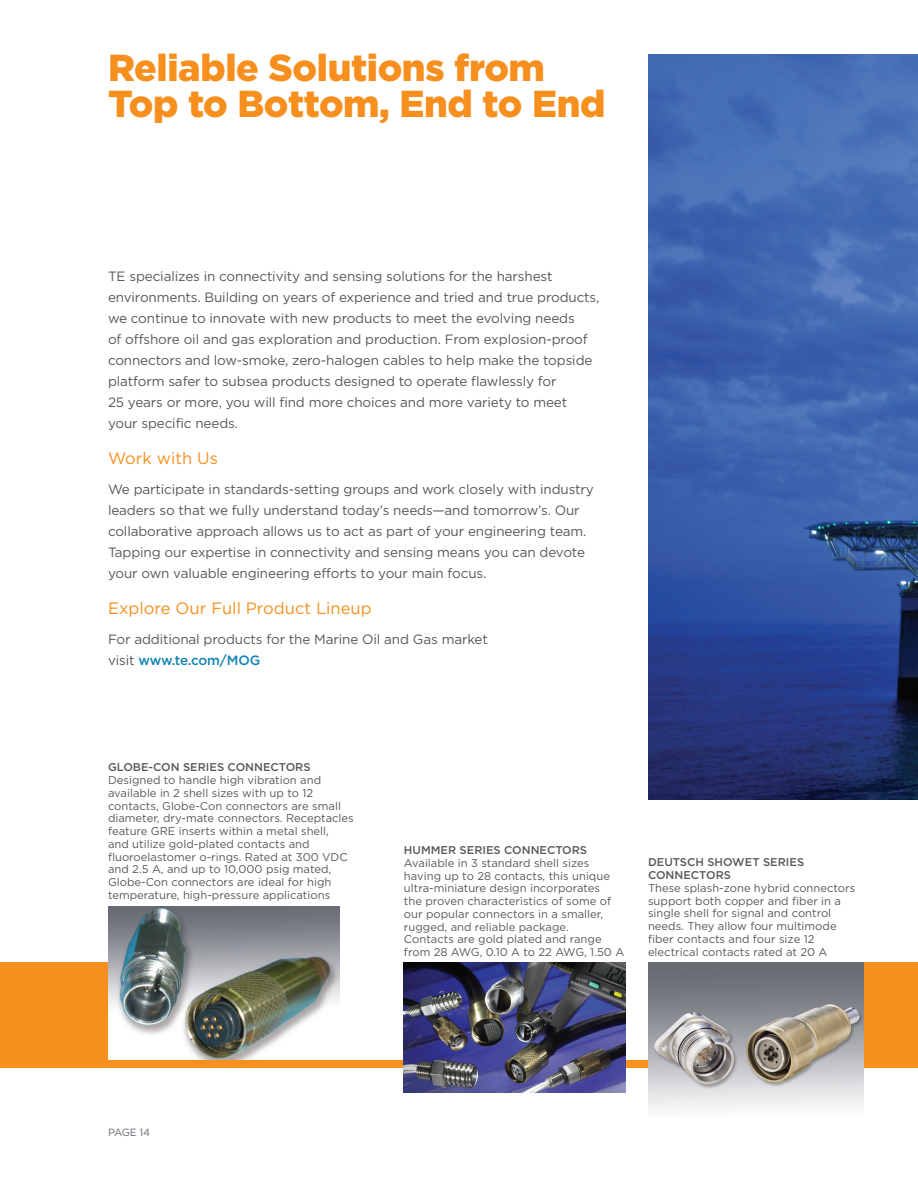
<style>
.page{position:relative;width:918px;height:1188px;background:#fff}
.page>*{position:absolute;margin:0;border:0;box-sizing:border-box;transform-origin:0 0}
.t1{font:900 37.5px/36px "Gotham";letter-spacing:-.01em;color:#f68f1e}
.t2{font:16.5px "Gotham";color:#f68f1e}
.t3{font:13.5px/21px "Gotham";letter-spacing:-.01em;color:#57585a}
.t4{font:11.25px/12.8px "Gotham";color:#57585a}
.t5{font:500 11.25px/12.8px "Gotham";color:#57585a}
.t6{font:10.5px "Gotham";letter-spacing:-.04em;color:#696b73}
.s1{font-weight:500;color:#1384b4}
</style>
<div class="page">
<img style="left:648px;top:54px;width:270px;height:745px">
<div style="left:864px;top:962px;width:54px;height:103px;background:#f68f1e"></div>
<div style="left:0;top:962px;width:118px;height:102px;background:#f68f1e"></div>
<div style="left:0;top:1060px;width:918px;height:8px;background:#f68f1e"></div>
<img style="left:648px;top:962px;width:216px;height:147px">
<img style="left:404px;top:962px;width:221px;height:131px">
<img style="left:108px;top:906px;width:231px;height:154px">
<h1 class="t1" style="left:108px;top:49px;width:499px">Reliable Solutions from<br>Top to Bottom, End to End</h1>
<p class="t3" style="left:108px;top:265px;width:493px">TE specializes in connectivity and sensing solutions for the harshest environments. Building on years of experience and tried and true products, we continue to innovate with new products to meet the evolving needs<br>of offshore oil and gas exploration and production. From explosion-proof connectors and low-smoke, zero-halogen cables to help make the topside platform safer to subsea products designed to operate flawlessly for<br>25 years or more, you will find more choices and more variety to meet your specific needs.</p>
<p class="t2" style="left:108px;top:448px;width:111px">Work with Us</p>
<p class="t3" style="left:108px;top:478px;width:487px">We participate in standards-setting groups and work closely with industry leaders so that we fully understand today’s needs—and tomorrow’s. Our collaborative approach allows us to act as part of your engineering team.<br>Tapping our expertise in connectivity and sensing means you can devote your own valuable engineering efforts to your main focus.</p>
<p class="t2" style="left:108px;top:598px;width:265px">Explore Our Full Product Lineup</p>
<p class="t3" style="left:108px;top:628px;width:381px">For additional products for the Marine Oil and Gas market visit <span class="s1">www.te.com/MOG</span></p>
<p class="t5" style="left:108px;top:761px;width:204px">GLOBE-CON SERIES CONNECTORS</p>
<p class="t4" style="left:108px;top:774px;width:247px">Designed to handle high vibration and available in 2 shell sizes with up to 12 contacts, Globe-Con connectors are small diameter, dry-mate connectors. Receptacles feature GRE inserts within a metal shell,<br>and utilize gold-plated contacts and fluoroelastomer o-rings. Rated at 300 VDC and 2.5 A, and up to 10,000 psig mated, Globe-Con connectors are ideal for high temperature, high-pressure applications</p>
<p class="t5" style="left:404px;top:844px;width:185px">HUMMER SERIES CONNECTORS</p>
<p class="t4" style="left:404px;top:856px;width:222px">Available in 3 standard shell sizes having up to 28 contacts, this unique ultra-miniature design incorporates<br>the proven characteristics of some of our popular connectors in a smaller, rugged, and reliable package.<br>Contacts are gold plated and range from 28 AWG, 0.10 A to 22 AWG, 1.50 A</p>
<p class="t5" style="left:648px;top:856px;width:158px">DEUTSCH SHOWET SERIES<br>CONNECTORS</p>
<p class="t4" style="left:648px;top:881px;width:209px">These splash-zone hybrid connectors support both copper and fiber in a single shell for signal and control needs. They allow four multimode fiber contacts and four size 12 electrical contacts rated at 20 A</p>
<p class="t6" style="left:108px;top:1125px;width:44px">PAGE 14</p>
</div>
